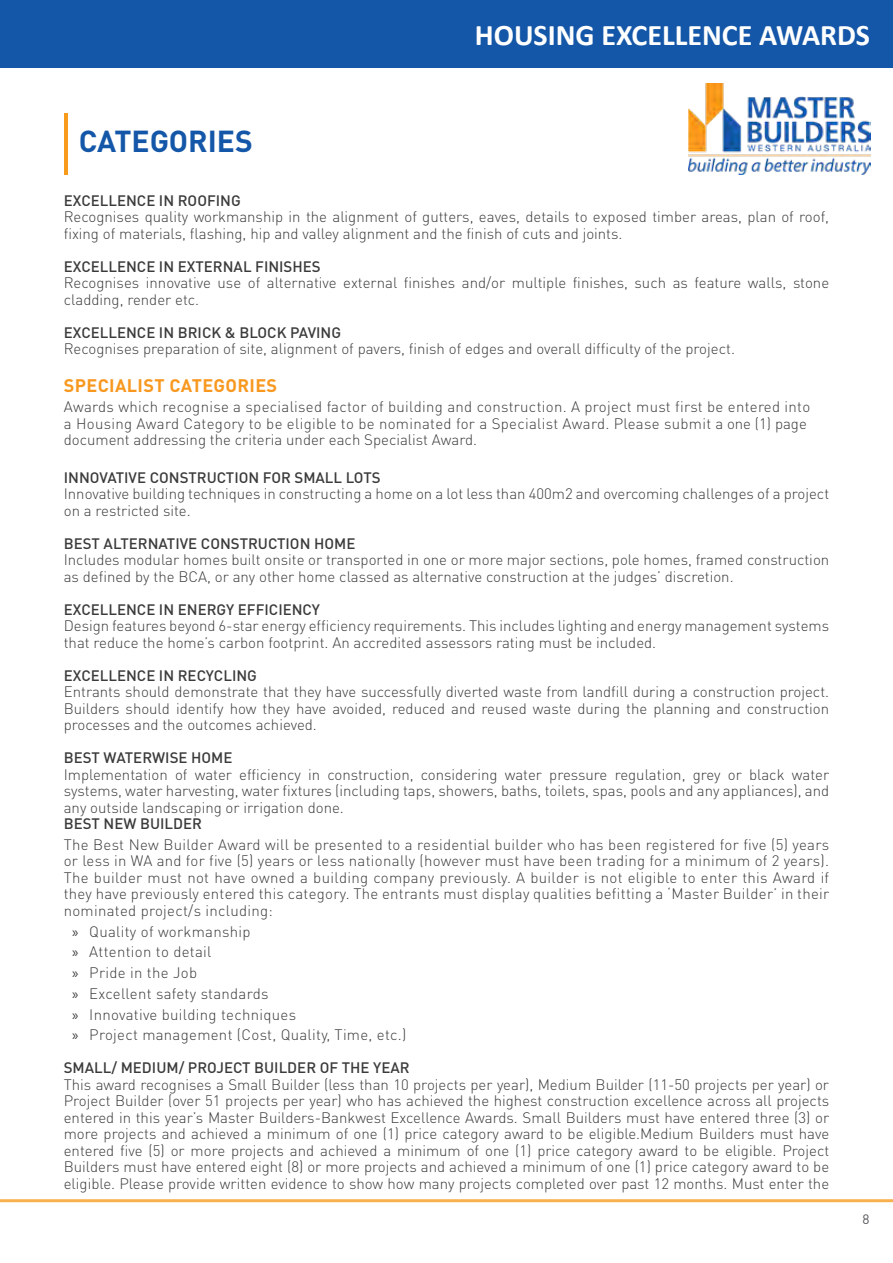
<style>
.page{position:relative;width:893px;height:1263px;background:#fff}
.page>*{position:absolute;margin:0;border:0;box-sizing:border-box;transform-origin:0 0}
.t1{font:700 30px "Calibri";color:#fff}
.t2{font:700 30px "DIN Pro";color:#1457a8}
.t3{font:700 18px "DIN Pro";letter-spacing:.02em;color:#f8981f}
.t4{font:300 15px/16.5px "DIN Pro";color:#3c3b3c}
.t5{font:300 15px/20.7px "DIN Pro";letter-spacing:.02em;color:#3c3b3c}
.t6{font:500 15px "DIN Pro";color:#3c3b3c}
.t7{font:13.5px "DIN Pro";color:#58595b}
.s1{font-family:"Myriad Pro";font-weight:400}
</style>
<div class="page">
<hr style="left:0;top:1199px;width:893px;height:3px;background:#f89a1c">
<div style="left:0;top:0;width:893px;height:68px;background:#1457a8"></div>
<img style="left:689px;top:83px;width:182px;height:91px">
<hr style="left:64px;top:114px;width:4px;height:61px;background:#f89a1c">
<h1 class="t2" style="left:79px;top:121px;width:175px">CATEGORIES</h1>
<h1 class="t1" style="left:475px;top:14px;width:397px">HOUSING EXCELLENCE AWARDS</h1>
<p class="t6" style="left:64px;top:190px;width:178px">EXCELLENCE IN ROOFING</p>
<p class="t4" style="left:64px;top:208px;width:767px">Recognises quality workmanship in the alignment of gutters, eaves, details to exposed timber areas, plan of roof, fixing of materials, flashing, hip and valley alignment and the finish of cuts and joints.</p>
<p class="t6" style="left:64px;top:256px;width:258px">EXCELLENCE IN EXTERNAL FINISHES</p>
<p class="t4" style="left:64px;top:274px;width:767px">Recognises innovative use of alternative external finishes and/or multiple finishes, such as feature walls, stone cladding, render etc.</p>
<p class="t6" style="left:64px;top:322px;width:279px">EXCELLENCE IN BRICK &amp; BLOCK PAVING</p>
<p class="t4" style="left:64px;top:340px;width:673px">Recognises preparation of site, alignment of pavers, finish of edges and overall difficulty of the project.</p>
<p class="t3" style="left:64px;top:373px;width:215px">SPECIALIST CATEGORIES</p>
<p class="t5" style="left:64px;top:398px;width:748px;line-height:16.5px">Awards which recognise a specialised factor of building and construction. A project must first be entered into a Housing Award Category to be eligible to be nominated for a Specialist Award. Please submit a one (1) page document addressing the criteria under each Specialist Award.</p>
<p class="t6" style="left:64px;top:467px;width:318px">INNOVATIVE CONSTRUCTION FOR SMALL LOTS</p>
<p class="t4" style="left:64px;top:485px;width:767px">Innovative building techniques in constructing a home on a lot less than 400m2 and overcoming challenges of a project on a restricted site.</p>
<p class="t6" style="left:64px;top:533px;width:293px">BEST ALTERNATIVE CONSTRUCTION HOME</p>
<p class="t4" style="left:64px;top:551px;width:767px">Includes modular homes built onsite or transported in one or more major sections, pole homes, framed construction as defined by the BCA, or any other home classed as alternative construction at the judges’ discretion.</p>
<p class="t6" style="left:64px;top:599px;width:258px">EXCELLENCE IN ENERGY EFFICIENCY</p>
<p class="t4" style="left:64px;top:617px;width:767px">Design features beyond 6-star energy efficiency requirements. This includes lighting and energy management systems that reduce the home’s carbon footprint. An accredited assessors rating must be included.</p>
<p class="t6" style="left:64px;top:665px;width:195px">EXCELLENCE IN RECYCLING</p>
<p class="t4" style="left:64px;top:683px;width:767px;text-align:justify">Entrants should demonstrate that they have successfully diverted waste from landfill during a construction project.<br>Builders should identify how they have avoided, reduced and reused waste during the planning and construction processes and the outcomes achieved.</p>
<p class="t6" style="left:64px;top:748px;width:170px">BEST WATERWISE HOME</p>
<p class="t4" style="left:64px;top:765px;width:767px;text-align:justify">Implementation of water efficiency in construction, considering water pressure regulation, grey or black water systems, water harvesting, water fixtures (including taps, showers, baths, toilets, spas, pools and any appliances), and any outside landscaping or irrigation done.</p>
<p class="t6" style="left:64px;top:814px;width:140px">BEST NEW BUILDER</p>
<p class="t4" style="left:64px;top:836px;width:767px;text-align:justify">The Best New Builder Award will be presented to a residential builder who has been registered for five (5) years or less in WA and for five (5) years or less nationally (however must have been trading for a minimum of 2 years).<br>The builder must not have owned a building company previously. A builder is not eligible to enter this Award if they have previously entered this category. The entrants must display qualities befitting a ‘Master Builder’ in their nominated project/s including:</p>
<p class="t5" style="left:72px;top:920px;width:336px"><span class="s1">»</span> Quality of workmanship<br><span class="s1">»</span> Attention to detail<br><span class="s1">»</span> Pride in the Job<br><span class="s1">»</span> Excellent safety standards<br><span class="s1">»</span> Innovative building techniques<br><span class="s1">»</span> Project management (Cost, Quality, Time, etc.)</p>
<p class="t6" style="left:64px;top:1058px;width:347px">SMALL/ MEDIUM/ PROJECT BUILDER OF THE YEAR</p>
<p class="t4" style="left:64px;top:1076px;width:767px;text-align:justify">This award recognises a Small Builder (less than 10 projects per year), Medium Builder (11-50 projects per year) or Project Builder (over 51 projects per year) who has achieved the highest construction excellence across all projects entered in this year’s Master Builders-Bankwest Excellence Awards. Small Builders must have entered three (3) or more projects and achieved a minimum of one (1) price category award to be eligible.Medium Builders must have entered five (5) or more projects and achieved a minimum of one (1) price category award to be eligible. Project Builders must have entered eight (8) or more projects and achieved a minimum of one (1) price category award to be eligible. Please provide written evidence to show how many projects completed over past 12 months. Must enter the</p>
<p class="t7" style="left:862px;top:1210px;width:9px">8</p>
</div>
